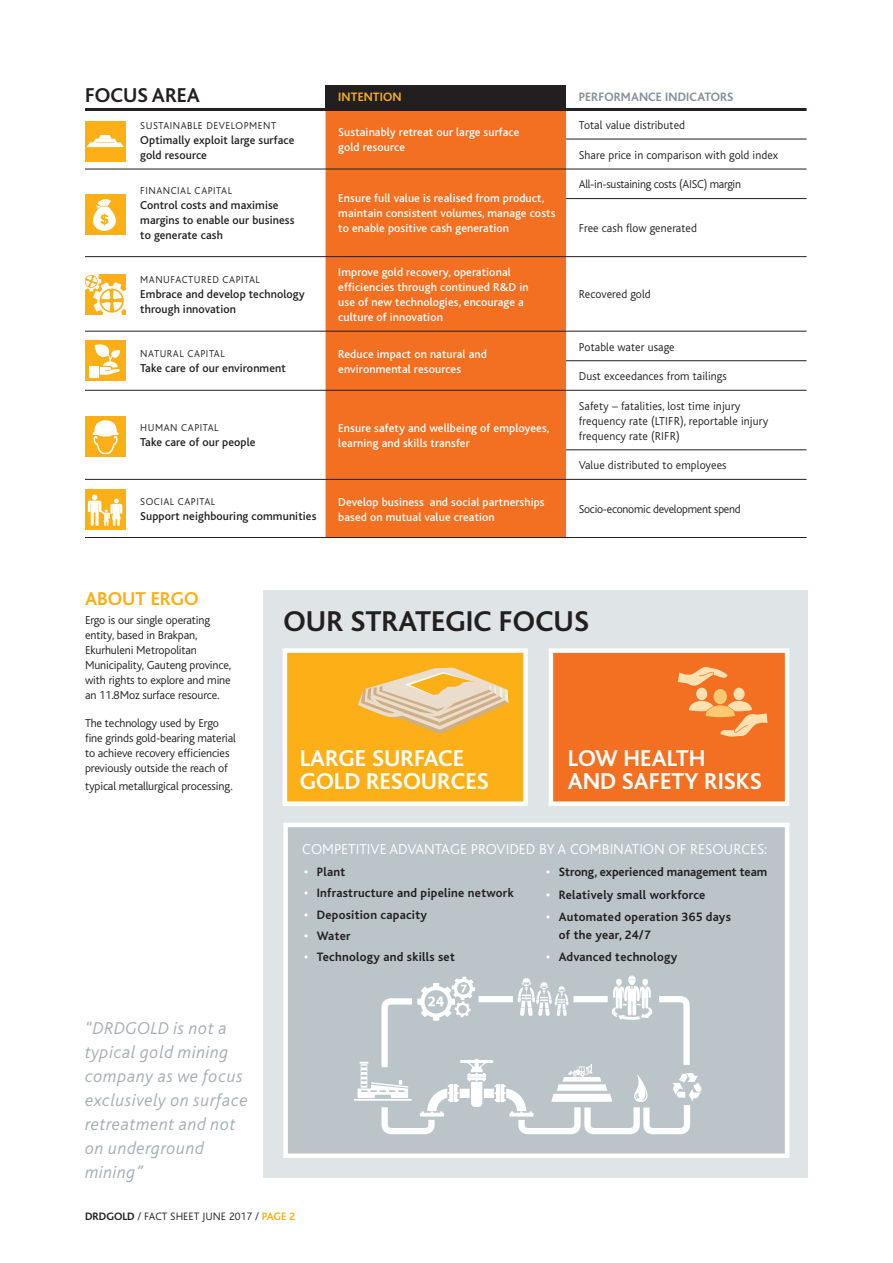
<style>
.page{position:relative;width:893px;height:1263px;background:#fff}
.page>*{position:absolute;margin:0;border:0;box-sizing:border-box;transform-origin:0 0}
.t1{font:700 30px "Bliss";color:#231f20}
.t2{font:700 24px/22.5px "Bliss";color:#fff}
.t3{font:700 21px "Bliss";color:#231f20}
.t4{font:700 19.5px "Bliss";color:#fcaf17}
.t5{font:italic 300 18px/24px "Bliss";letter-spacing:.03em;color:#a4aeb5}
.t6{font:300 15px "Bliss";color:#fff}
.t7{font:700 12.75px/17.9px "Bliss";letter-spacing:.02em;color:#231f20}
.t8{font:700 12.75px "Bliss";color:#231f20}
.t9{font:700 12.75px "Bliss";letter-spacing:.01em;color:#838f97}
.t10{font:700 12.75px "Bliss";letter-spacing:.01em;color:#fcaf17}
.t11{font:500 12px/15px "Bliss";letter-spacing:.01em;color:#fff}
.t12{font:300 12px/15px "Bliss";letter-spacing:-.01em;color:#231f20}
.t13{font:300 12px/15px "Bliss";letter-spacing:.01em;color:#231f20}
.t14{font:500 12px/15px "Bliss";letter-spacing:.01em;color:#231f20}
.t15{font:300 11.25px "Bliss";color:#231f20}
.t16{font:300 10.5px "Bliss";letter-spacing:.05em;color:#231f20}
.s1{color:#fff}
.s2{font-weight:700}
.s3{font-weight:700;color:#fcaf17}
</style>
<div class="page">
<div style="left:325px;top:85px;width:241px;height:24px;background:#231f20"></div>
<div style="left:325px;top:111px;width:241px;height:426px;background:#f36f21"></div>
<hr style="left:566px;top:139px;width:240px;height:1px;background:#231f20">
<hr style="left:566px;top:169px;width:240px;height:1px;background:#231f20">
<hr style="left:566px;top:198px;width:240px;height:1px;background:#231f20">
<hr style="left:566px;top:256px;width:240px;height:1px;background:#231f20">
<hr style="left:566px;top:331px;width:240px;height:1px;background:#231f20">
<hr style="left:566px;top:360px;width:240px;height:1px;background:#231f20">
<hr style="left:566px;top:390px;width:240px;height:1px;background:#231f20">
<hr style="left:566px;top:450px;width:240px;height:1px;background:#231f20">
<hr style="left:566px;top:479px;width:240px;height:1px;background:#231f20">
<hr style="left:85px;top:169px;width:481px;height:1px;background:#231f20">
<hr style="left:85px;top:256px;width:481px;height:1px;background:#231f20">
<hr style="left:85px;top:331px;width:481px;height:1px;background:#231f20">
<hr style="left:85px;top:390px;width:481px;height:1px;background:#231f20">
<hr style="left:85px;top:479px;width:481px;height:1px;background:#231f20">
<hr style="left:85px;top:537px;width:481px;height:1px;background:#231f20">
<hr style="left:566px;top:537px;width:240px;height:1px;background:#231f20">
<hr style="left:85px;top:108px;width:481px;height:3px;background:#231f20">
<hr style="left:566px;top:108px;width:240px;height:3px;background:#231f20">
<div style="left:85px;top:489px;width:40px;height:40px;background:#fcaf17"></div>
<svg style="left:88px;top:495px;width:34px;height:31px"></svg>
<div style="left:85px;top:416px;width:40px;height:41px;background:#fcaf17"></div>
<svg style="left:92px;top:420px;width:27px;height:34px"></svg>
<div style="left:85px;top:340px;width:40px;height:41px;background:#fcaf17"></div>
<svg style="left:95px;top:344px;width:25px;height:31px"></svg>
<div style="left:89px;top:366px;width:10px;height:11px;background:#fff"></div>
<div style="left:85px;top:121px;width:40px;height:40px;background:#fcaf17"></div>
<svg style="left:87px;top:135px;width:37px;height:12px"></svg>
<svg style="left:85px;top:275px;width:40px;height:40px"></svg>
<div style="left:85px;top:195px;width:40px;height:40px;background:#fcaf17"></div>
<svg style="left:93px;top:199px;width:23px;height:32px"></svg>
<div style="left:264px;top:590px;width:544px;height:588px;background:#dfe4e7"></div>
<div style="left:285px;top:651px;width:240px;height:153px;background:#fcaf17"></div>
<div style="left:283px;top:648px;width:245px;height:158px;border:4px solid #fff"></div>
<div style="left:551px;top:651px;width:236px;height:153px;background:#f36f21"></div>
<div style="left:549px;top:648px;width:240px;height:158px;border:4px solid #fff"></div>
<div style="left:286px;top:825px;width:501px;height:331px;background:#bac4c9"></div>
<div style="left:283px;top:823px;width:506px;height:335px;border:4px solid #fff"></div>
<hr style="left:354px;top:1099px;width:58px;height:2px;background:#fff">
<svg style="left:358px;top:975px;width:344px;height:159px"></svg>
<svg style="left:677px;top:667px;width:51px;height:19px"></svg>
<div style="left:713px;top:689px;width:14px;height:15px;background:#fec970;border-radius:50%"></div>
<div style="left:696px;top:688px;width:11px;height:12px;background:#ffe1b2;border-radius:50%"></div>
<div style="left:733px;top:688px;width:11px;height:12px;background:#ffe1b2;border-radius:50%"></div>
<svg style="left:689px;top:701px;width:78px;height:36px"></svg>
<svg style="left:358px;top:668px;width:150px;height:66px"></svg>
<h3 class="t3" style="left:85px;top:87px;width:116px">FOCUS AREA</h3>
<p class="t10" style="left:338px;top:92px;width:65px">INTENTION</p>
<p class="t9" style="left:579px;top:92px;width:156px">PERFORMANCE INDICATORS</p>
<p class="t16" style="left:140px;top:121px;width:137px">SUSTAINABLE DEVELOPMENT</p>
<p class="t14" style="left:140px;top:134px;width:156px">Optimally exploit large surface gold resource</p>
<p class="t11" style="left:338px;top:126px;width:183px">Sustainably retreat our large surface gold resource</p>
<p class="t16" style="left:140px;top:186px;width:93px">FINANCIAL CAPITAL</p>
<p class="t14" style="left:140px;top:199px;width:156px">Control costs and maximise margins to enable our business to generate cash</p>
<p class="t11" style="left:338px;top:192px;width:219px">Ensure full value is realised from product, maintain consistent volumes, manage costs to enable positive cash generation</p>
<p class="t16" style="left:140px;top:275px;width:121px">MANUFACTURED CAPITAL</p>
<p class="t14" style="left:140px;top:288px;width:166px">Embrace and develop technology through innovation</p>
<p class="t16" style="left:140px;top:349px;width:86px">NATURAL CAPITAL</p>
<p class="t14" style="left:140px;top:362px;width:147px">Take care of our environment</p>
<p class="t16" style="left:140px;top:423px;width:80px">HUMAN CAPITAL</p>
<p class="t14" style="left:140px;top:436px;width:117px">Take care of our people</p>
<p class="t11" style="left:338px;top:266px;width:192px">Improve gold recovery, operational efficiencies through continued R&amp;D in use of new technologies, encourage a culture of innovation</p>
<p class="t11" style="left:338px;top:348px;width:150px">Reduce impact on natural and environmental resources</p>
<p class="t11" style="left:338px;top:422px;width:213px">Ensure safety and wellbeing of employees, learning and skills transfer</p>
<p class="t13" style="left:579px;top:118px;width:108px">Total value distributed</p>
<p class="t13" style="left:579px;top:148px;width:201px">Share price in comparison with gold index</p>
<p class="t12" style="left:579px;top:178px;width:164px">All-in-sustaining costs (AISC) margin</p>
<p class="t13" style="left:579px;top:222px;width:120px">Free cash flow generated</p>
<p class="t13" style="left:579px;top:288px;width:73px">Recovered gold</p>
<p class="t13" style="left:579px;top:340px;width:97px">Potable water usage</p>
<p class="t13" style="left:579px;top:369px;width:150px">Dust exceedances from tailings</p>
<p class="t13" style="left:579px;top:399px;width:191px">Safety – fatalities, lost time injury frequency rate (LTIFR), reportable injury frequency rate (RIFR)</p>
<p class="t13" style="left:579px;top:459px;width:149px">Value distributed to employees</p>
<p class="t16" style="left:140px;top:497px;width:76px">SOCIAL CAPITAL</p>
<p class="t14" style="left:140px;top:510px;width:178px">Support neighbouring communities</p>
<p class="t11" style="left:338px;top:495px;width:208px">Develop business and social partnerships based on mutual value creation</p>
<p class="t12" style="left:579px;top:502px;width:163px">Socio-economic development spend</p>
<h3 class="t4" style="left:85px;top:592px;width:115px">ABOUT ERGO</h3>
<p class="t12" style="left:85px;top:614px;width:148px">Ergo is our single operating entity, based in Brakpan,<br>Ekurhuleni Metropolitan<br>Municipality, Gauteng province, with rights to explore and mine an 11.8Moz surface resource.</p>
<p class="t12" style="left:85px;top:716px;width:152px">The technology used by Ergo fine grinds gold-bearing material to achieve recovery efficiencies previously outside the reach of</p>
<p class="t12" style="left:85px;top:779px;width:149px">typical metallurgical processing.</p>
<h3 class="t5" style="left:85px;top:1017px;width:164px">“DRDGOLD is not a typical gold mining company as we focus exclusively on surface retreatment and not on underground mining”</h3>
<h1 class="t1" style="left:283px;top:610px;width:307px">OUR STRATEGIC FOCUS</h1>
<h2 class="t2" style="left:300px;top:749px;width:191px">LARGE SURFACE<br>GOLD RESOURCES</h2>
<h2 class="t2" style="left:568px;top:749px;width:196px">LOW HEALTH<br>AND SAFETY RISKS</h2>
<p class="t6" style="left:302px;top:843px;width:466px">COMPETITIVE ADVANTAGE PROVIDED BY A COMBINATION OF RESOURCES:</p>
<p class="t7" style="left:304px;top:865px;width:43px"><span class="s1">•</span> Plant</p>
<p class="t7" style="left:304px;top:886px;width:211px"><span class="s1">•</span> Infrastructure and pipeline network</p>
<p class="t7" style="left:304px;top:907px;width:124px"><span class="s1">•</span> Deposition capacity</p>
<p class="t7" style="left:304px;top:928px;width:48px"><span class="s1">•</span> Water</p>
<p class="t7" style="left:304px;top:949px;width:152px"><span class="s1">•</span> Technology and skills set</p>
<p class="t8" style="left:546px;top:868px;width:223px"><span class="s1">•</span> Strong, experienced management team</p>
<p class="t7" style="left:546px;top:887px;width:161px"><span class="s1">•</span> Relatively small workforce</p>
<p class="t7" style="left:559px;top:909px;width:173px;text-indent:-13px"><span class="s1">•</span> Automated operation 365 days of the year, 24/7</p>
<p class="t7" style="left:546px;top:949px;width:133px"><span class="s1">•</span> Advanced technology</p>
<p class="t15" style="left:85px;top:1212px;width:212px"><span class="s2">DRDGOLD</span> / FACT SHEET JUNE 2017 / <span class="s3">PAGE 2</span></p>
</div>
